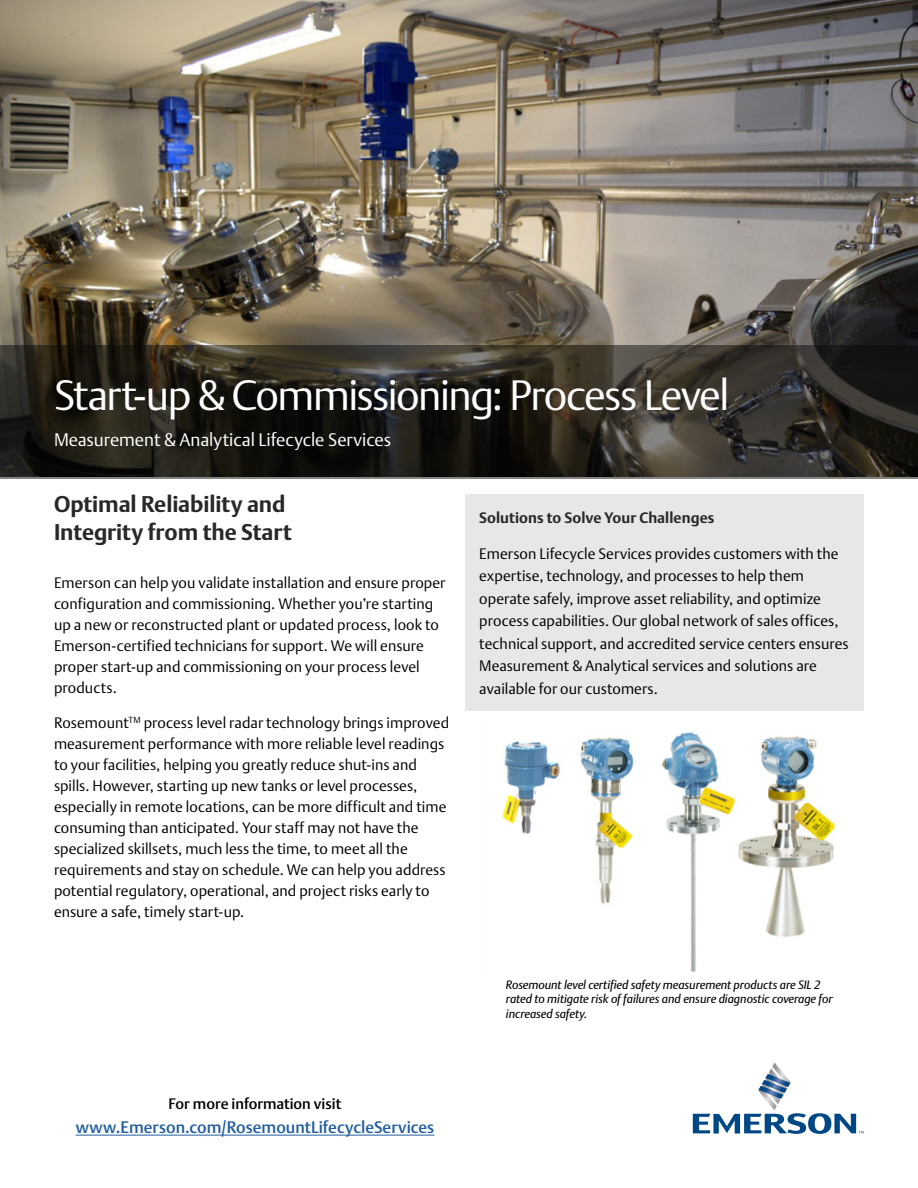
<style>
.page{position:relative;width:918px;height:1188px;background:#fff}
.page>*{position:absolute;margin:0;border:0;box-sizing:border-box;transform-origin:0 0}
.t1{font:300 42px "DTL Argo T";letter-spacing:-.035em;color:#fff}
.t2{font:700 22.5px/28.5px "DTL Argo T";letter-spacing:-.005em;color:#292729}
.t3{font:300 18px "DTL Argo T";letter-spacing:-.005em;color:#fff}
.t4{font:16.5px "DTL Argo T Medium";color:#215e9e}
.t5{font:300 15px/21px "DTL Argo T";letter-spacing:.005em;color:#000}
.t6{font:700 15px "DTL Argo T";letter-spacing:.005em;color:#292729}
.t7{font:15px "DTL Argo T Medium";color:#000}
.t8{font:italic 12px/14.4px "DTL Argo T";letter-spacing:-.005em;color:#000}
</style>
<div class="page">
<img style="left:0;top:0;width:918px;height:346px">
<hr style="left:76px;top:1135px;width:358px;height:1px;background:#215e9e">
<div style="left:466px;top:494px;width:398px;height:216px;background:#e6e7e8"></div>
<svg style="left:0;top:346px;width:918px;height:133px;background:#292620"></svg>
<img style="left:502px;top:732px;width:334px;height:240px">
<svg style="left:693px;top:1062px;width:171px;height:72px"></svg>
<h1 class="t1" style="left:54px;top:370px;width:677px">Start-up &amp; Commissioning: Process Level</h1>
<p class="t3" style="left:54px;top:428px;width:339px">Measurement &amp; Analytical Lifecycle Services</p>
<h2 class="t2" style="left:54px;top:489px;width:239px">Optimal Reliability and<br>Integrity from the Start</h2>
<p class="t5" style="left:54px;top:572px;width:393px">Emerson can help you validate installation and ensure proper configuration and commissioning. Whether you’re starting up a new or reconstructed plant or updated process, look to Emerson-certified technicians for support. We will ensure proper start-up and commissioning on your process level products.</p>
<p class="t5" style="left:54px;top:712px;width:397px">Rosemount<sup>TM</sup> process level radar technology brings improved measurement performance with more reliable level readings to your facilities, helping you greatly reduce shut-ins and spills. However, starting up new tanks or level processes, especially in remote locations, can be more difficult and time consuming than anticipated. Your staff may not have the specialized skillsets, much less the time, to meet all the requirements and stay on schedule. We can help you address potential regulatory, operational, and project risks early to ensure a safe, timely start-up.</p>
<p class="t7" style="left:169px;top:1095px;width:174px">For more information visit</p>
<p class="t4" style="left:76px;top:1117px;width:360px">www.Emerson.com/RosemountLifecycleServices</p>
<p class="t6" style="left:479px;top:508px;width:237px">Solutions to Solve Your Challenges</p>
<p class="t5" style="left:479px;top:542px;width:371px;line-height:22.5px">Emerson Lifecycle Services provides customers with the expertise, technology, and processes to help them operate safely, improve asset reliability, and optimize process capabilities. Our global network of sales offices, technical support, and accredited service centers ensures Measurement &amp; Analytical services and solutions are available for our customers.</p>
<p class="t8" style="left:506px;top:977px;width:328px">Rosemount level certified safety measurement products are SIL 2 rated to mitigate risk of failures and ensure diagnostic coverage for increased safety.</p>
</div>
